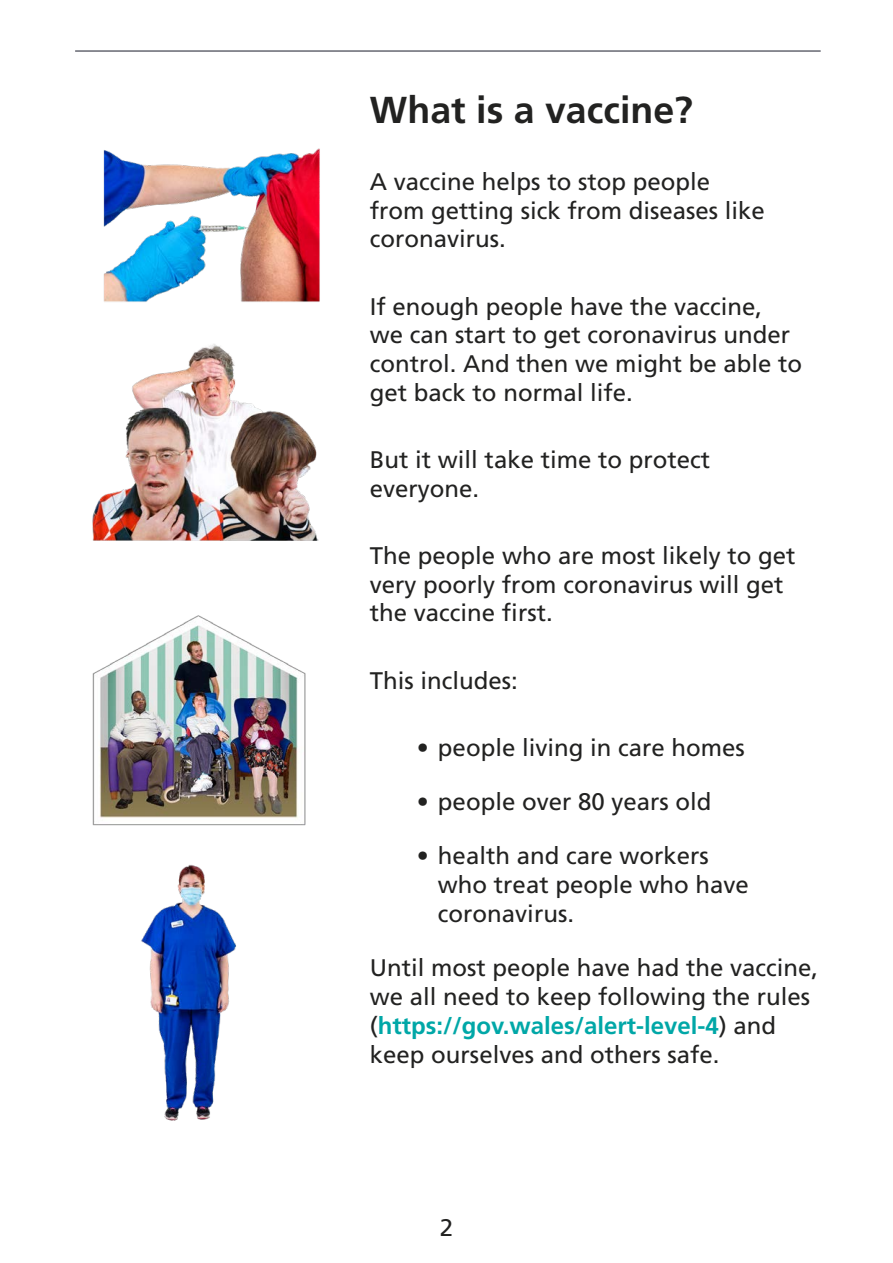
<style>
.page{position:relative;width:893px;height:1263px;background:#fff}
.page>*{position:absolute;margin:0;border:0;box-sizing:border-box;transform-origin:0 0}
.H1_Main_Title{font:700 37.5px "Frutiger LT Std";color:#222221}
.Body_Text{font:24px/28.8px "Frutiger LT Std";color:#222221}
.Bullets{font:24px/28.8px "Frutiger LT Std";color:#222221}
.s1{font-weight:700;color:#00a7a7}
</style>
<div class="page">
<hr style="left:75px;top:51px;width:746px;height:1px;background:#191c2b">
<img style="left:92px;top:344px;width:227px;height:197px">
<img style="left:103px;top:148px;width:217px;height:154px">
<img style="left:141px;top:865px;width:95px;height:256px">
<img style="left:92px;top:615px;width:214px;height:211px">
<h1 class="H1_Main_Title" style="left:370px;top:88px;width:324px">What is a vaccine?</h1>
<p class="Body_Text" style="left:370px;top:167px;width:396px">A vaccine helps to stop people from getting sick from diseases like coronavirus.</p>
<p class="Body_Text" style="left:370px;top:292px;width:434px">If enough people have the vaccine,<br>we can start to get coronavirus under control. And then we might be able to get back to normal life.</p>
<p class="Body_Text" style="left:370px;top:445px;width:342px">But it will take time to protect everyone.</p>
<p class="Body_Text" style="left:370px;top:541px;width:427px">The people who are most likely to get very poorly from coronavirus will get the vaccine first.</p>
<p class="Body_Text" style="left:370px;top:666px;width:150px">This includes:</p>
<p class="Bullets" style="left:417px;top:733px;width:330px">• people living in care homes</p>
<p class="Bullets" style="left:417px;top:787px;width:296px">• people over 80 years old</p>
<p class="Bullets" style="left:438px;top:842px;width:312px;text-indent:-21px">• health and care workers who treat people who have coronavirus.</p>
<p class="Body_Text" style="left:370px;top:953px;width:450px">Until most people have had the vaccine, we all need to keep following the rules (<span class="s1">https://gov.wales/alert-level-4</span>) and keep ourselves and others safe.</p>
<p class="Body_Text" style="left:440px;top:1213px;width:15px">2</p>
</div>
